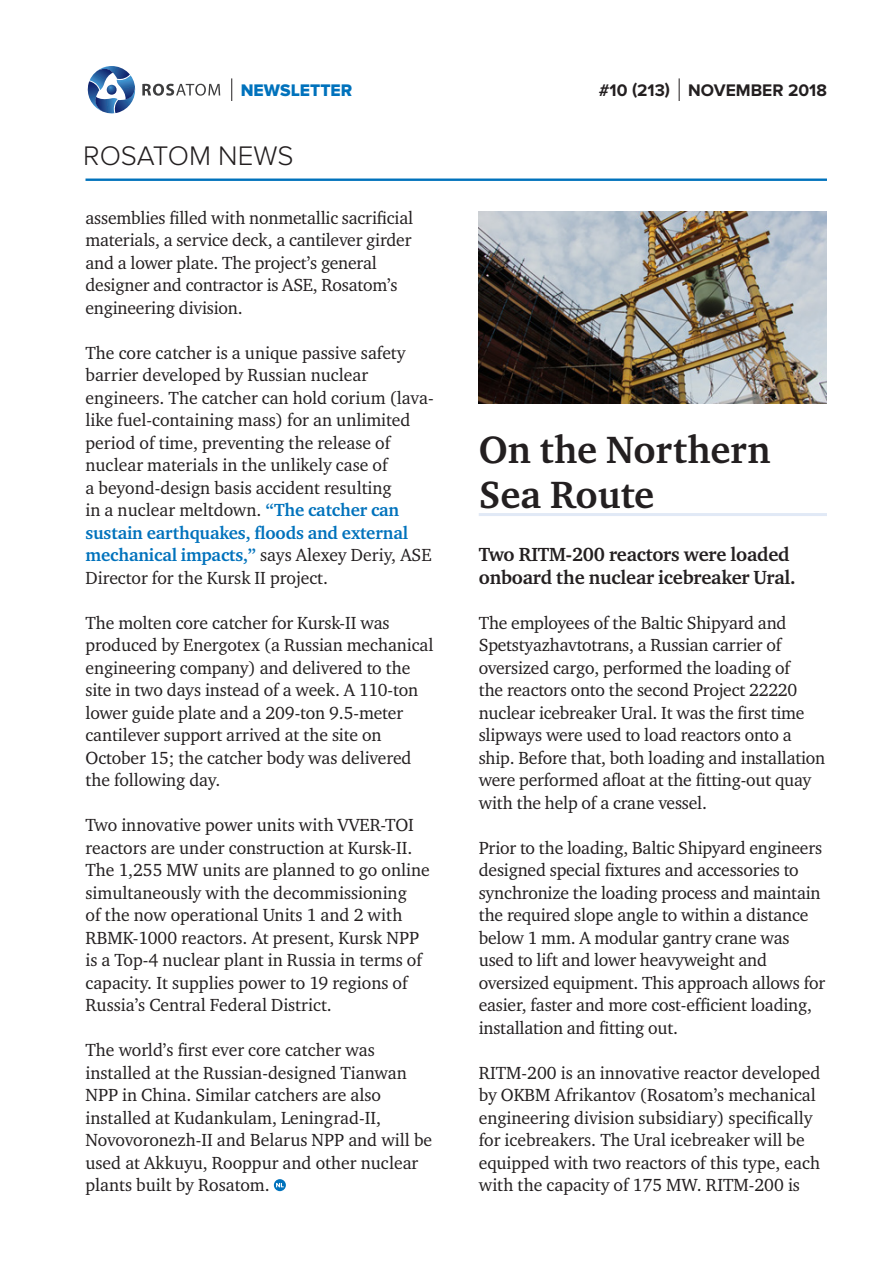
<style>
.page{position:relative;width:893px;height:1263px;background:#fff}
.page>*{position:absolute;margin:0;border:0;box-sizing:border-box;transform-origin:0 0}
.t1{font:700 39px/45px "Charter ITC";color:#231f20}
.t2{font:300 27.9px "Proxima Nova";color:#231f20}
.t3{font:700 19.5px/22.5px "Charter ITC";letter-spacing:-.01em;color:#231f20}
.t4{font:18px/22.5px "Charter ITC";letter-spacing:-.005em;color:#231f20}
.t5{font:700 17.4px "Proxima Nova";color:#231f20}
.t6{font:17.4px "Proxima Nova Extrabld";color:#0072bc}
.s1{font-weight:700;color:#0072bc}
</style>
<div class="page">
<hr style="left:86px;top:179px;width:741px;height:2px;background:#0072bc">
<svg style="left:87px;top:66px;width:49px;height:48px"></svg>
<svg style="left:142px;top:84px;width:78px;height:12px"></svg>
<svg style="left:679px;top:78px;width:1px;height:23px"></svg>
<svg style="left:231px;top:78px;width:1px;height:23px"></svg>
<svg style="left:274px;top:1179px;width:12px;height:12px"></svg>
<hr style="left:479px;top:513px;width:348px;height:3px;background:#e1e9f6">
<img style="left:479px;top:212px;width:348px;height:192px">
<p class="t6" style="left:241px;top:80px;width:113px">NEWSLETTER</p>
<p class="t5" style="left:599px;top:80px;width:230px">#10 (213) NOVEMBER 2018</p>
<h2 class="t2" style="left:83px;top:140px;width:212px">ROSATOM NEWS</h2>
<p class="t4" style="left:86px;top:206px;width:329px">assemblies filled with nonmetallic sacrificial materials, a service deck, a cantilever girder and a lower plate. The project’s general designer and contractor is ASE, Rosatom’s engineering division.</p>
<p class="t4" style="left:86px;top:341px;width:350px">The core catcher is a unique passive safety barrier developed by Russian nuclear engineers. The catcher can hold corium (lava&shy;like fuel-containing mass) for an unlimited period of time, preventing the release of nuclear materials in the unlikely case of<br>a beyond-design basis accident resulting<br>in a nuclear meltdown. <span class="s1">“The catcher can sustain earthquakes, floods and external mechanical impacts,”</span> says Alexey Deriy, ASE Director for the Kursk II project.</p>
<p class="t4" style="left:86px;top:611px;width:349px">The molten core catcher for Kursk-II was produced by Energotex (a Russian mechanical engineering company) and delivered to the site in two days instead of a week. A 110-ton lower guide plate and a 209-ton 9.5-meter cantilever support arrived at the site on October 15; the catcher body was delivered the following day.</p>
<p class="t4" style="left:86px;top:814px;width:346px">Two innovative power units with VVER-TOI reactors are under construction at Kursk-II.<br>The 1,255 MW units are planned to go online simultaneously with the decommissioning<br>of the now operational Units 1 and 2 with RBMK-1000 reactors. At present, Kursk NPP is a Top-4 nuclear plant in Russia in terms of capacity. It supplies power to 19 regions of Russia’s Central Federal District.</p>
<p class="t4" style="left:86px;top:1039px;width:348px">The world’s first ever core catcher was installed at the Russian-designed Tianwan NPP in China. Similar catchers are also installed at Kudankulam, Leningrad-II, Novovoronezh-II and Belarus NPP and will be used at Akkuyu, Rooppur and other nuclear plants built by Rosatom.</p>
<h1 class="t1" style="left:479px;top:427px;width:293px">On the Northern<br>Sea Route</h1>
<p class="t3" style="left:479px;top:543px;width:318px">Two RITM-200 reactors were loaded onboard the nuclear icebreaker Ural.</p>
<p class="t4" style="left:479px;top:611px;width:348px">The employees of the Baltic Shipyard and Spetstyazhavtotrans, a Russian carrier of oversized cargo, performed the loading of<br>the reactors onto the second Project 22220 nuclear icebreaker Ural. It was the first time slipways were used to load reactors onto a ship. Before that, both loading and installation were performed afloat at the fitting-out quay with the help of a crane vessel.</p>
<p class="t4" style="left:479px;top:836px;width:348px">Prior to the loading, Baltic Shipyard engineers designed special fixtures and accessories to synchronize the loading process and maintain the required slope angle to within a distance below 1 mm. A modular gantry crane was used to lift and lower heavyweight and oversized equipment. This approach allows for easier, faster and more cost-efficient loading, installation and fitting out.</p>
<p class="t4" style="left:479px;top:1061px;width:343px">RITM-200 is an innovative reactor developed by OKBM Afrikantov (Rosatom’s mechanical engineering division subsidiary) specifically for icebreakers. The Ural icebreaker will be equipped with two reactors of this type, each with the capacity of 175 MW. RITM-200 is</p>
</div>
